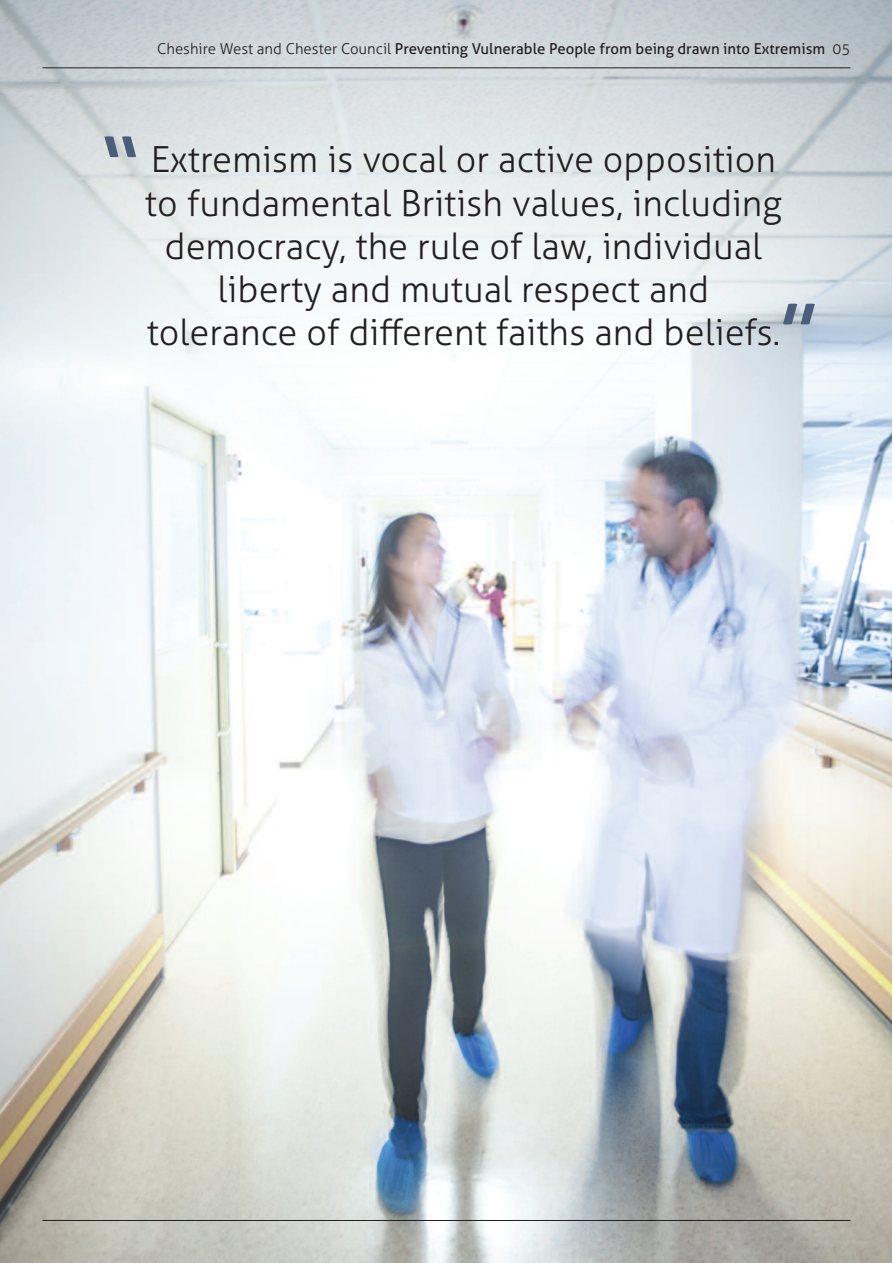
<style>
.page{position:relative;width:893px;height:1263px;background:#fff}
.page>*{position:absolute;margin:0;border:0;box-sizing:border-box;transform-origin:0 0}
.t1{font:90px "Aller";color:#4b5e7b}
.t2{font:300 36px/43.2px "Aller";color:#231f20;text-align:center}
.t3{font:15px "Aller";color:#231f20}
.s1{font-weight:300}
</style>
<div class="page">
<img style="left:0;top:0;width:892px;height:1263px">
<hr style="left:43px;top:67px;width:807px;height:1px;background:#231f20">
<hr style="left:43px;top:1220px;width:807px;height:1px;background:#231f20">
<p class="t3" style="left:157px;top:39px;width:695px"><span class="s1">Cheshire West and Chester Council</span> Preventing Vulnerable People from being drawn into Extremism <span class="s1">05</span></p>
<h1 class="t1" style="left:100px;top:115px;width:42px">“</h1>
<p class="t2" style="left:145px;top:138px;width:638px">Extremism is vocal or active opposition to fundamental British values, including democracy, the rule of law, individual liberty and mutual respect and tolerance of different faiths and beliefs.</p>
<h1 class="t1" style="left:779px;top:282px;width:42px">”</h1>
</div>
